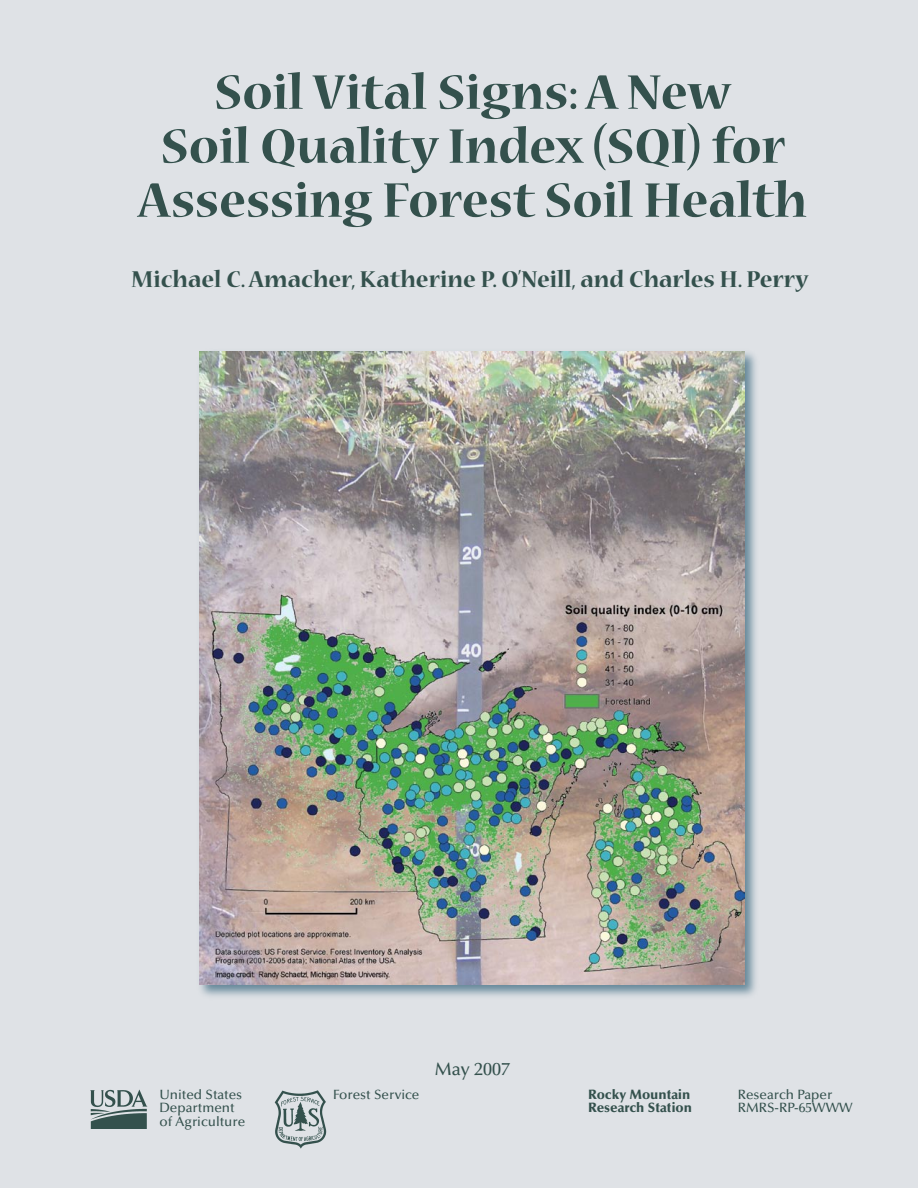
<style>
.page{position:relative;width:918px;height:1188px;background:#dfe2e6}
.page>*{position:absolute;margin:0;border:0;box-sizing:border-box;transform-origin:0 0}
.t1{font:700 54px/54px "Nueva Std";color:#34514d;text-align:center}
.t2{font:700 25.5px "Nueva Std";color:#34514d}
.t3{font:500 18px "Optima";color:#34514d}
.t4{font:500 13.5px/13.5px "Optima";color:#34514d}
.t5{font:900 13.5px/13.5px "Optima";color:#34514d}
</style>
<div class="page">
<img style="left:274px;top:1090px;width:53px;height:59px">
<img style="left:90px;top:1089px;width:57px;height:40px">
<div style="left:196px;top:348px;width:564px;height:652px;background:#3e6b81;opacity:.75"></div>
<img style="left:199px;top:351px;width:546px;height:634px">
<h1 class="t1" style="left:138px;top:68px;width:671px">Soil Vital Signs: A New<br>Soil Quality Index (SQI) for<br>Assessing Forest Soil Health</h1>
<h2 class="t2" style="left:132px;top:268px;width:678px">Michael C. Amacher, Katherine P. O’Neill, and Charles H. Perry</h2>
<p class="t4" style="left:159px;top:1088px;width:87px">United States<br>Department of Agriculture</p>
<h3 class="t3" style="left:435px;top:1059px;width:77px">May 2007</h3>
<p class="t5" style="left:588px;top:1088px;width:105px">Rocky Mountain<br>Research Station</p>
<p class="t4" style="left:333px;top:1088px;width:88px">Forest Service</p>
<p class="t4" style="left:738px;top:1088px;width:116px">Research Paper<br>RMRS-RP-65WWW</p>
</div>
